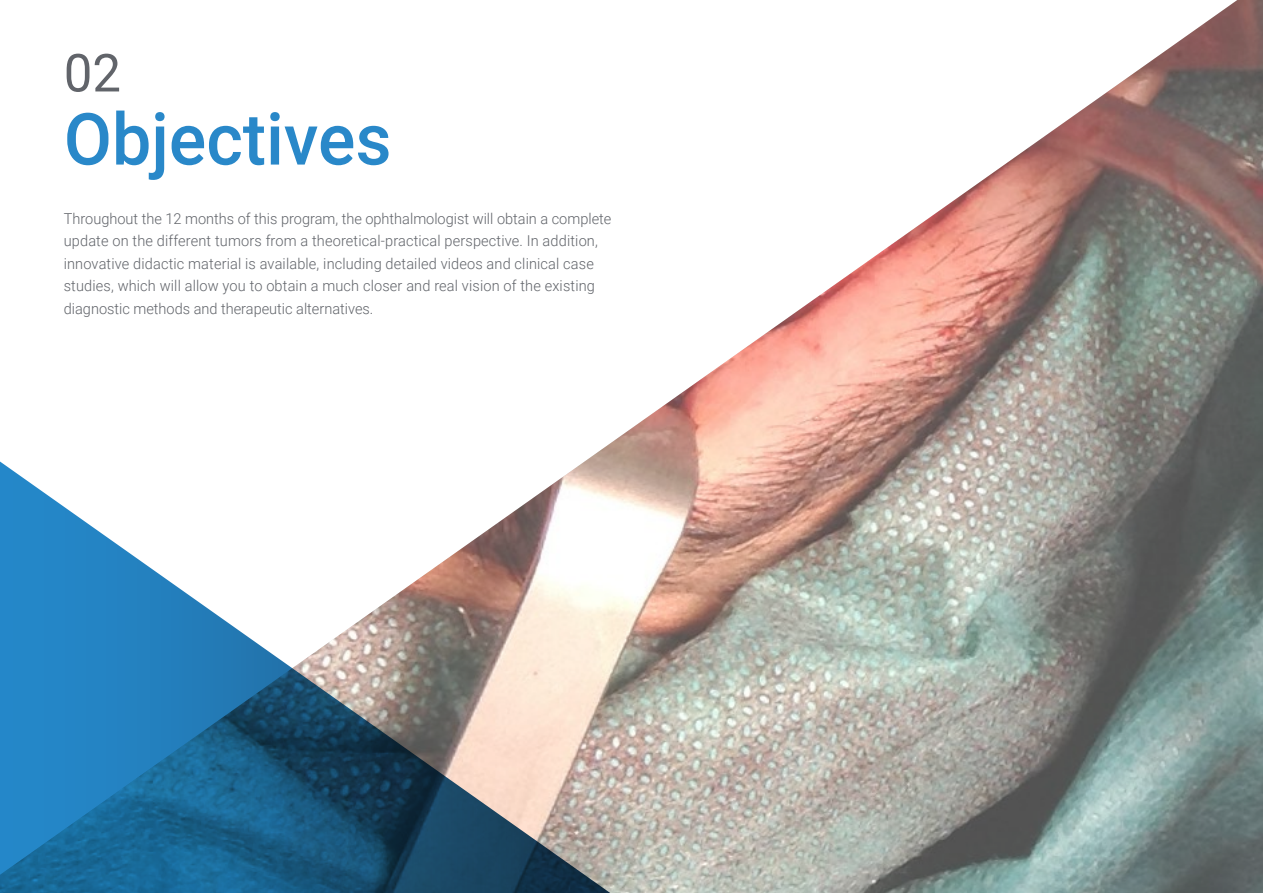
<style>
.page{position:relative;width:1263px;height:893px;background:#fff}
.page>*{position:absolute;margin:0;border:0;box-sizing:border-box;transform-origin:0 0}
.t1{font:500 72px "Roboto";color:#2988c9}
.t2{font:52.5px "Roboto";color:#61646a}
.t3{font:300 15px/22.5px "Roboto";letter-spacing:.01em;color:#61646a}
</style>
<div class="page">
<img style="left:606px;top:0;width:657px;height:893px">
<svg style="left:0;top:446px;width:640px;height:447px"></svg>
<h2 class="t2" style="left:64px;top:36px;width:59px">02</h2>
<h1 class="t1" style="left:64px;top:89px;width:329px">Objectives</h1>
<p class="t3" style="left:64px;top:207px;width:549px">Throughout the 12 months of this program, the ophthalmologist will obtain a complete update on the different tumors from a theoretical-practical perspective. In addition, innovative didactic material is available, including detailed videos and clinical case studies, which will allow you to obtain a much closer and real vision of the existing diagnostic methods and therapeutic alternatives.</p>
</div>
